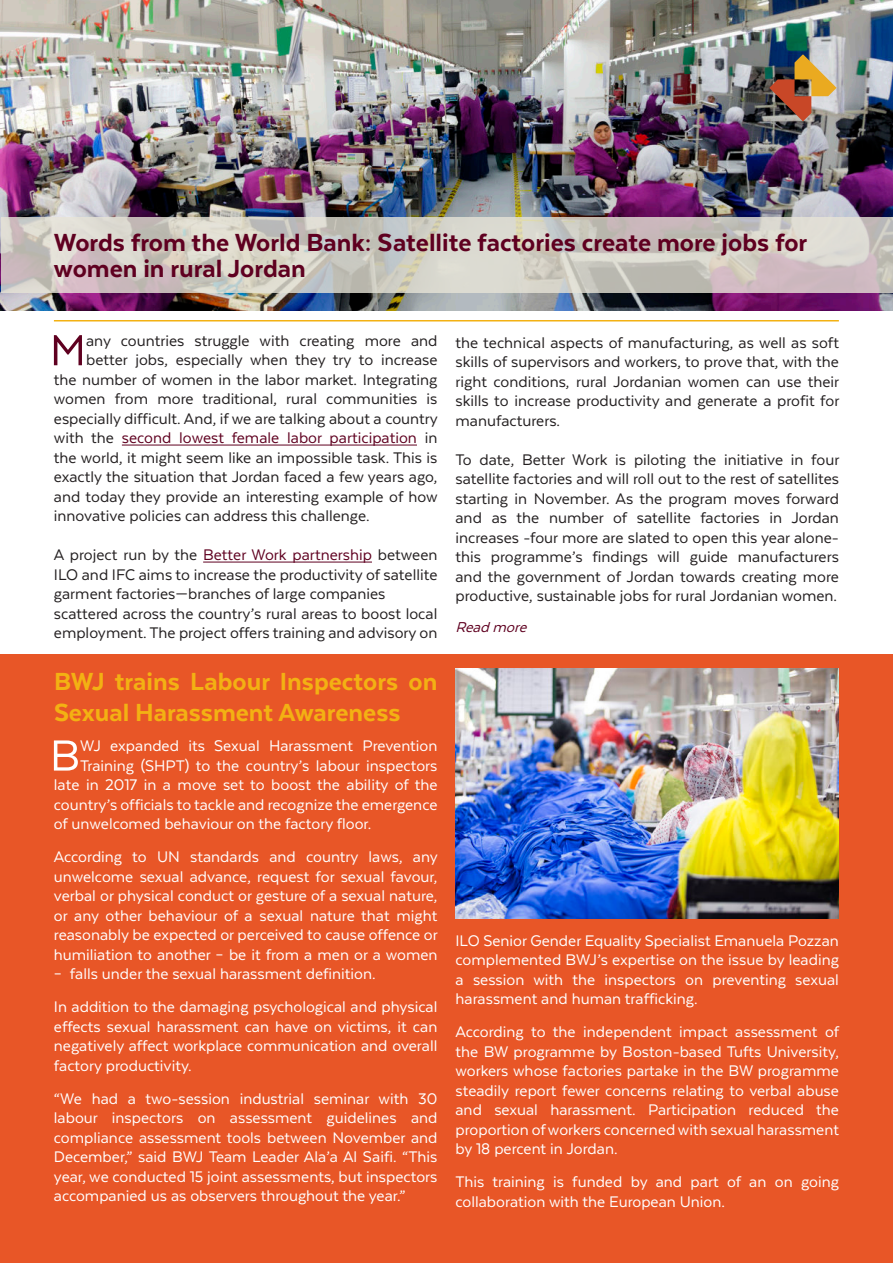
<style>
.page{position:relative;width:893px;height:1263px;background:#fff}
.page>*{position:absolute;margin:0;border:0;box-sizing:border-box;transform-origin:0 0}
.t1{font:50.25px "Texta";color:#5f0020}
.t2{font:50.25px "Texta";color:#fff}
.t3{font:800 28.5px/25.8px "Texta";color:#5f0020}
.t4{font:800 28.5px/31.5px "Texta";color:#f3b113}
.t5{font:17.7px/19.5px "Texta";color:#fff;text-align:justify}
.t6{font:17.7px/19.5px "Texta";color:#231f20;text-align:justify}
.t7{font:17.7px "Texta";color:#5f0020}
.t8{font:italic 16.5px "Texta";color:#5f0020}
.s1{color:#231f20}
.s2{color:#5f0020}
</style>
<div class="page">
<div style="left:0;top:655px;width:893px;height:608px;background:#e85627"></div>
<img style="left:0;top:0;width:893px;height:310px">
<svg style="left:1px;top:217px;width:892px;height:76px"></svg>
<hr style="left:122px;top:445px;width:295px;height:1px;background:#5f0020">
<hr style="left:203px;top:562px;width:169px;height:1px;background:#5f0020">
<hr style="left:54px;top:320px;width:785px;height:1px;background:#f3b113">
<img style="left:729px;top:54px;width:107px;height:94px">
<img style="left:455px;top:668px;width:384px;height:250px">
<h2 class="t3" style="left:54px;top:230px;width:755px">Words from the World Bank: Satellite factories create more jobs for women in rural Jordan</h2>
<h1 class="t1" style="left:50px;top:326px;width:38px">M</h1>
<p class="t6" style="left:86px;top:331px;width:353px">any countries struggle with creating more and</p>
<p class="t6" style="left:86px;top:350px;width:353px">better jobs, especially when they try to increase</p>
<p class="t6" style="left:54px;top:370px;width:385px">the number of women in the labor market. Integrating</p>
<p class="t6" style="left:54px;top:389px;width:385px">women from more traditional, rural communities is</p>
<p class="t6" style="left:54px;top:409px;width:385px">especially difficult. And, if we are talking about a country</p>
<p class="t7" style="left:54px;top:429px;width:385px"><span class="s1">with the</span> second lowest female labor participation <span class="s1">in</span></p>
<p class="t6" style="left:54px;top:448px;width:385px">the world, it might seem like an impossible task. This is</p>
<p class="t6" style="left:54px;top:467px;width:385px">exactly the situation that Jordan faced a few years ago,</p>
<p class="t6" style="left:54px;top:487px;width:385px">and today they provide an interesting example of how</p>
<p class="t6" style="left:54px;top:506px;width:317px">innovative policies can address this challenge.</p>
<p class="t6" style="left:54px;top:545px;width:385px;text-align:left">A project run by the <span class="s2">Better Work partnership</span> between ILO and IFC aims to increase the productivity of satellite garment factories—branches of large companies scattered across the country’s rural areas to boost local employment. The project offers training and advisory on</p>
<h2 class="t4" style="left:54px;top:665px;width:385px">BWJ trains Labour Inspectors on<br>Sexual Harassment Awareness</h2>
<h1 class="t2" style="left:50px;top:731px;width:32px">B</h1>
<p class="t5" style="left:80px;top:736px;width:359px">WJ expanded its Sexual Harassment Prevention</p>
<p class="t5" style="left:80px;top:756px;width:359px">Training (SHPT) to the country’s labour inspectors</p>
<p class="t5" style="left:54px;top:775px;width:385px">late in 2017 in a move set to boost the ability of the</p>
<p class="t5" style="left:54px;top:795px;width:385px">country’s officials to tackle and recognize the emergence</p>
<p class="t5" style="left:54px;top:814px;width:319px">of unwelcomed behaviour on the factory floor.</p>
<p class="t5" style="left:54px;top:847px;width:385px">According to UN standards and country laws, any unwelcome sexual advance, request for sexual favour, verbal or physical conduct or gesture of a sexual nature, or any other behaviour of a sexual nature that might reasonably be expected or perceived to cause offence or humiliation to another – be it from a men or a women</p>
<p class="t5" style="left:54px;top:957px;width:385px;line-height:33px">– falls under the sexual harassment definition.<br>In addition to the damaging psychological and physical</p>
<p class="t5" style="left:54px;top:1017px;width:385px">effects sexual harassment can have on victims, it can negatively affect workplace communication and overall factory productivity.</p>
<p class="t5" style="left:54px;top:1089px;width:385px">“We had a two-session industrial seminar with 30 labour inspectors on assessment guidelines and compliance assessment tools between November and December,” said BWJ Team Leader Ala’a Al Saifi. “This year, we conducted 15 joint assessments, but inspectors accompanied us as observers throughout the year.”</p>
<p class="t6" style="left:455px;top:333px;width:385px">the technical aspects of manufacturing, as well as soft skills of supervisors and workers, to prove that, with the right conditions, rural Jordanian women can use their skills to increase productivity and generate a profit for manufacturers.</p>
<p class="t6" style="left:455px;top:450px;width:385px">To date, Better Work is piloting the initiative in four satellite factories and will roll out to the rest of satellites starting in November. As the program moves forward and as the number of satellite factories in Jordan increases -four more are slated to open this year alone&shy;this programme’s findings will guide manufacturers and the government of Jordan towards creating more productive, sustainable jobs for rural Jordanian women.</p>
<p class="t8" style="left:455px;top:619px;width:77px">Read more</p>
<p class="t5" style="left:455px;top:930px;width:385px">ILO Senior Gender Equality Specialist Emanuela Pozzan complemented BWJ’s expertise on the issue by leading a session with the inspectors on preventing sexual harassment and human trafficking.</p>
<p class="t5" style="left:455px;top:1022px;width:385px">According to the independent impact assessment of the BW programme by Boston-based Tufts University, workers whose factories partake in the BW programme steadily report fewer concerns relating to verbal abuse and sexual harassment. Participation reduced the proportion of workers concerned with sexual harassment by 18 percent in Jordan.</p>
<p class="t5" style="left:455px;top:1172px;width:385px">This training is funded by and part of an on going collaboration with the European Union.</p>
</div>
